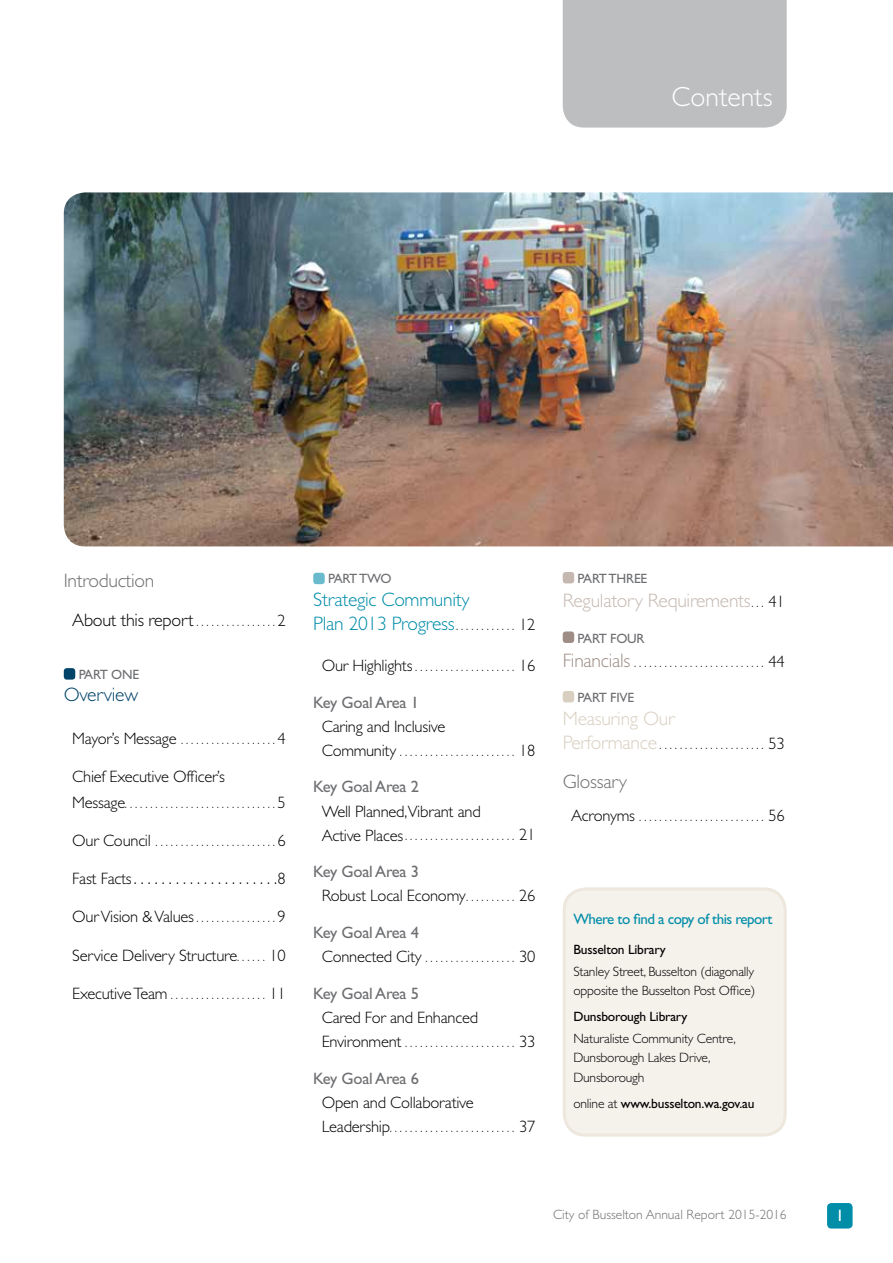
<style>
.page{position:relative;width:893px;height:1263px;background:#fff}
.page>*{position:absolute;margin:0;border:0;box-sizing:border-box;transform-origin:0 0}
.t1{font:300 27.75px "Gill Sans";color:#fff}
.t2{font:300 19.5px/24px "Gill Sans";letter-spacing:-.015em;color:#008da8}
.t3{font:300 19.5px "Gill Sans";letter-spacing:-.015em;color:#c5b8b1}
.t4{font:300 19.5px "Gill Sans";letter-spacing:-.015em;color:#6d6e71}
.t5{font:300 19.5px "Gill Sans";letter-spacing:-.015em;color:#d8cfc0}
.t6{font:300 19.5px "Gill Sans";letter-spacing:-.015em;color:#00446a}
.t7{font:300 18px "Gill Sans";letter-spacing:-.015em;color:#000}
.t8{font:300 16.5px/24px "Gill Sans";letter-spacing:-.015em;color:#000}
.t9{font:16.5px "Gill Sans";letter-spacing:-.015em;color:#6d6e71}
.t10{font:16.5px "Gill Sans";color:#fff}
.t11{font:15px "Gill Sans";letter-spacing:-.035em;color:#008da8}
.t12{font:300 13.5px/19.5px "Gill Sans";letter-spacing:-.015em;color:#000}
.t13{font:13.5px "Gill Sans";letter-spacing:-.015em;color:#000}
.t14{font:13.5px "Gill Sans";letter-spacing:-.015em;color:#6d6e71}
.t15{font:300 13.5px "Gill Sans";color:#6d6e71}
.t16{font:300 12px "Gill Sans";color:#000}
.s1{font-size:12px}
.s2{font-size:16.5px}
.s3{font-size:12px;color:#000}
.s4{font-size:16.5px;color:#000}
.s5{font-weight:400;color:#6d6e71}
.s6{font-size:19.5px;color:#9d8d85}
.s7{font-size:19.5px;color:#d8cfc0}
.s8{font-weight:300}
</style>
<div class="page">
<img style="left:64px;top:192px;width:829px;height:354px">
<div style="left:64px;top:668px;width:11px;height:12px;background:#00446a;border-radius:3px"></div>
<div style="left:313px;top:573px;width:12px;height:11px;background:#69bacd;border-radius:3px"></div>
<div style="left:563px;top:572px;width:11px;height:11px;background:#c5b8b1;border-radius:3px"></div>
<div style="left:563px;top:631px;width:11px;height:12px;background:#9d8d85;border-radius:3px"></div>
<div style="left:563px;top:691px;width:11px;height:11px;background:#d8cfc0;border-radius:3px"></div>
<div style="left:564px;top:889px;width:221px;height:246px;background:#f5f1eb;border-radius:21px"></div>
<div style="left:563px;top:887px;width:224px;height:249px;border:3px solid #ede7dd;border-radius:21px"></div>
<div style="left:827px;top:1203px;width:26px;height:25px;background:#008da8;border-radius:4px"></div>
<div style="left:563px;top:0;width:224px;height:128px;background:#bcbec0"></div>
<h1 class="t1" style="left:672px;top:81px;width:102px">Contents</h1>
<h2 class="t4" style="left:64px;top:569px;width:92px">Introduction</h2>
<h3 class="t7" style="left:72px;top:610px;width:215px">About this report <span class="s1">. . . . . . . . . . . . . . .</span> <span class="s2">2</span></h3>
<p class="t14" style="left:79px;top:666px;width:62px">PART ONE</p>
<h2 class="t6" style="left:64px;top:684px;width:76px">Overview</h2>
<p class="t16" style="left:72px;top:733px;width:215px"><span class="s2">Mayor’s Message</span> . . . . . . . . . . . . . . . . . . <span class="s2">4</span></p>
<h3 class="t8" style="left:72px;top:765px;width:154px">Chief Executive Officer’s</h3>
<p class="t16" style="left:72px;top:797px;width:215px"><span class="s2">Message</span>..............................<span class="s2">5</span></p>
<p class="t16" style="left:72px;top:835px;width:215px"><span class="s2">Our Council</span> . . . . . . . . . . . . . . . . . . . . . . . <span class="s2">6</span></p>
<h3 class="t8" style="left:72px;top:867px;width:215px">Fast Facts . . . . . . . . . . . . . . . . . . . . 8</h3>
<h3 class="t8" style="left:72px;top:905px;width:215px">Our Vision &amp; Values <span class="s1">. . . . . . . . . . . . . . .</span> 9</h3>
<h3 class="t8" style="left:72px;top:943px;width:215px">Service Delivery Structure <span class="s1">. . . . . .</span> 10</h3>
<p class="t16" style="left:72px;top:988px;width:215px"><span class="s2">Executive Team</span> . . . . . . . . . . . . . . . . . . . <span class="s2">11</span></p>
<p class="t14" style="left:328px;top:571px;width:65px">PART TWO</p>
<h2 class="t2" style="left:313px;top:588px;width:223px">Strategic Community<br>Plan 2013 Progress <span class="s3">. . . . . . . . . . . .</span> <span class="s4">12</span></h2>
<p class="t16" style="left:322px;top:660px;width:215px"><span class="s2">Our Highlights</span> . . . . . . . . . . . . . . . . . . . . <span class="s2">16</span></p>
<h3 class="t9" style="left:313px;top:693px;width:107px">Key Goal Area 1</h3>
<h3 class="t8" style="left:322px;top:714px;width:125px">Caring and Inclusive</h3>
<p class="t16" style="left:322px;top:745px;width:215px"><span class="s2">Community</span> . . . . . . . . . . . . . . . . . . . . . . . <span class="s2">18</span></p>
<h3 class="t9" style="left:313px;top:777px;width:107px">Key Goal Area 2</h3>
<h3 class="t8" style="left:322px;top:799px;width:161px">Well Planned,Vibrant and</h3>
<p class="t16" style="left:322px;top:830px;width:215px"><span class="s2">Active Places</span> . . . . . . . . . . . . . . . . . . . . . . <span class="s2">21</span></p>
<h3 class="t8" style="left:322px;top:860px;width:215px;text-indent:-8px"><span class="s5">Key Goal Area 3<br></span>Robust Local Economy <span class="s1">. . . . . . . . . .</span> 26</h3>
<h3 class="t9" style="left:313px;top:923px;width:107px">Key Goal Area 4</h3>
<p class="t16" style="left:322px;top:951px;width:215px"><span class="s2">Connected City</span> . . . . . . . . . . . . . . . . . . <span class="s2">30</span></p>
<h3 class="t9" style="left:313px;top:984px;width:107px">Key Goal Area 5</h3>
<h3 class="t8" style="left:322px;top:1005px;width:158px">Cared For and Enhanced</h3>
<p class="t16" style="left:322px;top:1036px;width:215px"><span class="s2">Environment</span> . . . . . . . . . . . . . . . . . . . . . . <span class="s2">33</span></p>
<h3 class="t9" style="left:313px;top:1068px;width:107px">Key Goal Area 6</h3>
<h3 class="t8" style="left:322px;top:1090px;width:153px">Open and Collaborative</h3>
<p class="t16" style="left:322px;top:1121px;width:215px"><span class="s2">Leadership</span>......................... <span class="s2">37</span></p>
<p class="t14" style="left:578px;top:571px;width:71px">PART THREE</p>
<h2 class="t3" style="left:563px;top:590px;width:223px">Regulatory Requirements <span class="s3">. . .</span> <span class="s4">41</span></h2>
<p class="t14" style="left:578px;top:631px;width:69px">PART FOUR</p>
<p class="t16" style="left:563px;top:656px;width:223px"><span class="s6">Financials</span> . . . . . . . . . . . . . . . . . . . . . . . . . . <span class="s2">44</span></p>
<p class="t14" style="left:578px;top:690px;width:58px">PART FIVE</p>
<h2 class="t5" style="left:563px;top:707px;width:113px">Measuring Our</h2>
<p class="t16" style="left:563px;top:738px;width:223px"><span class="s7">Performance</span> . . . . . . . . . . . . . . . . . . . . . <span class="s2">53</span></p>
<h2 class="t4" style="left:563px;top:771px;width:66px">Glossary</h2>
<p class="t16" style="left:571px;top:810px;width:215px"><span class="s2">Acronyms</span> . . . . . . . . . . . . . . . . . . . . . . . . . <span class="s2">56</span></p>
<p class="t11" style="left:573px;top:910px;width:201px">Where to find a copy of this report</p>
<p class="t13" style="left:573px;top:942px;width:94px">Busselton Library</p>
<p class="t12" style="left:573px;top:961px;width:183px">Stanley Street, Busselton (diagonally opposite the Busselton Post Office)</p>
<p class="t13" style="left:573px;top:1009px;width:115px">Dunsborough Library</p>
<p class="t12" style="left:573px;top:1028px;width:164px">Naturaliste Community Centre,<br>Dunsborough Lakes Drive,<br>Dunsborough</p>
<p class="t13" style="left:573px;top:1095px;width:183px"><span class="s8">online at</span> www.busselton.wa.gov.au</p>
<p class="t15" style="left:553px;top:1207px;width:235px">City of Busselton Annual Report 2015-2016</p>
<h3 class="t10" style="left:836px;top:1206px;width:10px">1</h3>
</div>
